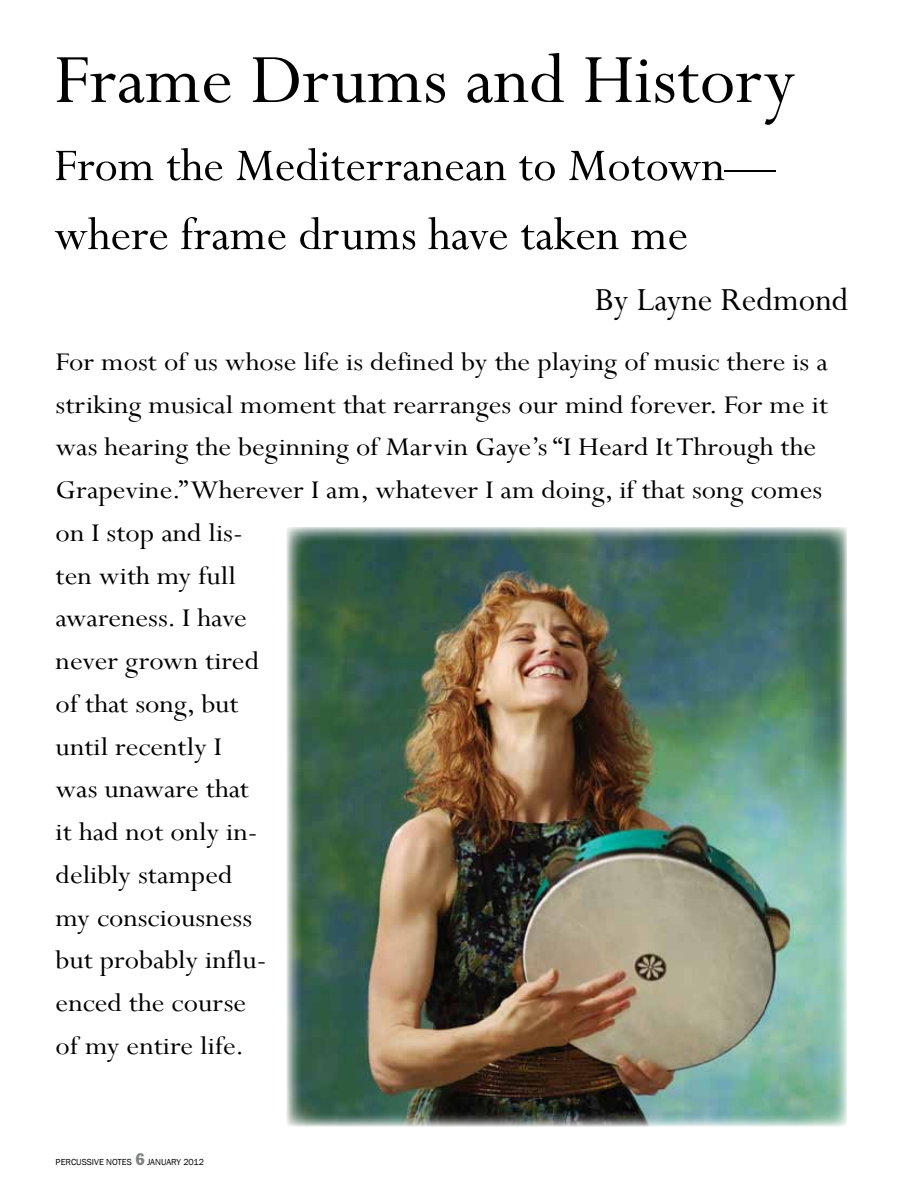
<style>
.page{position:relative;width:918px;height:1188px;background:#fff}
.page>*{position:absolute;margin:0;border:0;box-sizing:border-box;transform-origin:0 0}
.t1{font:78px "Perpetua";color:#000}
.t2{font:51px/69px "Perpetua";color:#000}
.t3{font:36px "Perpetua";color:#000}
.t4{font:28.5px/42.8px "Perpetua";color:#000;scale:1.1 1}
.t5{font:9px "Franklin Gothic";color:#000}
.s1{font-stretch:condensed;font-size:16.5px;color:#808285}
</style>
<div class="page">
<img style="left:287px;top:527px;width:559px;height:599px">
<h1 class="t1" style="left:54px;top:30px;width:743px">Frame Drums and History</h1>
<h2 class="t2" style="left:54px;top:130px;width:723px">From the Mediterranean to Motown— where frame drums have taken me</h2>
<p class="t3" style="left:595px;top:277px;width:255px">By Layne Redmond</p>
<p class="t4" style="left:56px;top:340px;width:704px">For most of us whose life is defined by the playing of music there is a striking musical moment that rearranges our mind forever. For me it was hearing the beginning of Marvin Gaye’s “I Heard It Through the<br>Grapevine.” Wherever I am, whatever I am doing, if that song comes on I stop and lis-<br>ten with my full<br>awareness. I have<br>never grown tired<br>of that song, but<br>until recently I<br>was unaware that<br>it had not only in-<br>delibly stamped<br>my consciousness<br>but probably influ-<br>enced the course<br>of my entire life.</p>
<p class="t5" style="left:56px;top:1156px;width:150px">PERCUSSIVE NOTES <span class="s1">6</span> JANUARY 2012</p>
</div>
